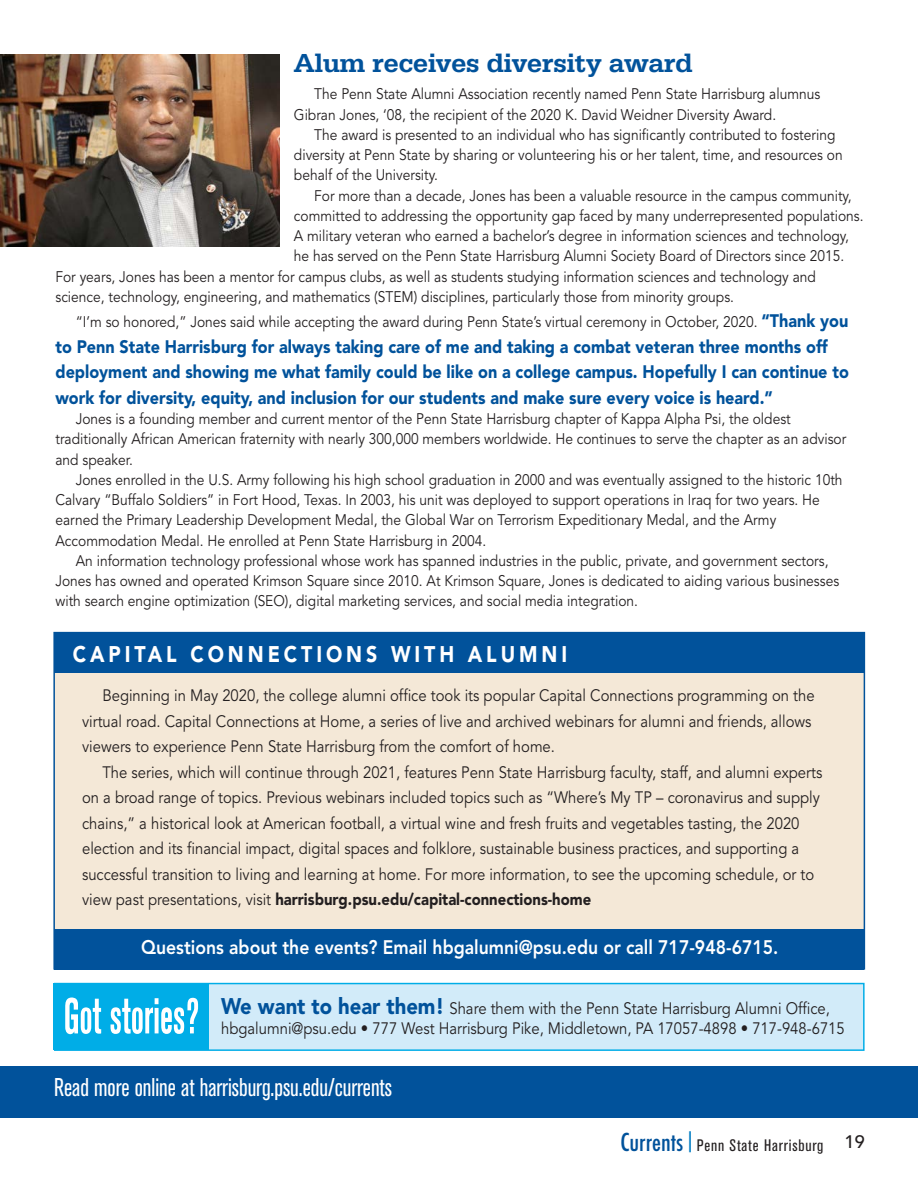
<style>
.page{position:relative;width:918px;height:1188px;background:#fff}
.page>*{position:absolute;margin:0;border:0;box-sizing:border-box;transform-origin:0 0}
.d2{font:500 27px "Serifa";color:#01529b}
.d2-2{font:condensed 25.5px "Akzidenz Grotesk BE";color:#fff;scale:.9 1}
.d2-3{font:900 22.5px "Avenir";letter-spacing:.2em;color:#fff;scale:.87 1}
.d2-4{font:800 19.5px "Avenir";color:#fff;scale:.9 1}
.d2-5{font:900 18px/25.5px "Avenir";color:#01529b;scale:.9 1}
.t1{font:500 18px "Avenir";color:#231f20}
.d2-6{font:16.5px/25.5px "Avenir";color:#231f20;scale:.9 1}
.t2{font:condensed 16.5px "Akzidenz Grotesk BE";letter-spacing:.05em;color:#231f20}
.d2-7{font:15.3px/20.2px "Avenir";color:#231f20;scale:.9 1}
.s1{font-weight:900;font-size:18px;color:#01529b}
.s2{font-weight:900}
.s3{font-weight:900;font-size:22.5px;color:#01529b}
.s4{font-family:"Futura";font-weight:500;font-size:24px;color:#01529b}
</style>
<div class="page">
<div style="left:54px;top:983px;width:811px;height:68px;background:#d2ebf9;border:1px solid #00ade7"></div>
<div style="left:53px;top:983px;width:156px;height:66px;background:#00ade7"></div>
<svg style="left:65px;top:998px;width:133px;height:36px"></svg>
<div style="left:53px;top:632px;width:812px;height:338px;background:#f4e8d7;border:2px solid #01529b"></div>
<div style="left:54px;top:632px;width:810px;height:40px;background:#01529b"></div>
<div style="left:54px;top:929px;width:810px;height:41px;background:#01529b"></div>
<div style="left:0;top:1066px;width:918px;height:51px;background:#01529b"></div>
<img style="left:0;top:54px;width:279px;height:192px">
<p class="d2" style="left:294px;top:48px;width:400px">Alum receives diversity award</p>
<p class="d2-7" style="left:294px;top:84px;width:586px;text-indent:20px">The Penn State Alumni Association recently named Penn State Harrisburg alumnus<br>Gibran Jones, ‘08, the recipient of the 2020 K. David Weidner Diversity Award.</p>
<p class="d2-7" style="left:294px;top:125px;width:611px;text-indent:20px">The award is presented to an individual who has significantly contributed to fostering diversity at Penn State by sharing or volunteering his or her talent, time, and resources on behalf of the University.</p>
<p class="d2-7" style="left:314px;top:186px;width:599px">For more than a decade, Jones has been a valuable resource in the campus community,</p>
<p class="d2-7" style="left:294px;top:206px;width:634px">committed to addressing the opportunity gap faced by many underrepresented populations.</p>
<p class="d2-7" style="left:294px;top:226px;width:618px">A military veteran who earned a bachelor’s degree in information sciences and technology,</p>
<p class="d2-7" style="left:294px;top:246px;width:613px">he has served on the Penn State Harrisburg Alumni Society Board of Directors since 2015.</p>
<p class="d2-7" style="left:55px;top:267px;width:847px">For years, Jones has been a mentor for campus clubs, as well as students studying information sciences and technology and</p>
<p class="d2-7" style="left:55px;top:287px;width:755px">science, technology, engineering, and mathematics (STEM) disciplines, particularly those from minority groups.</p>
<p class="d2-7" style="left:76px;top:313px;width:860px">“I’m so honored,” Jones said while accepting the award during Penn State’s virtual ceremony in October, 2020. <span class="s1">“Thank you</span></p>
<p class="d2-5" style="left:55px;top:334px;width:883px">to Penn State Harrisburg for always taking care of me and taking a combat veteran three months off deployment and showing me what family could be like on a college campus. Hopefully I can continue to work for diversity, equity, and inclusion for our students and make sure every voice is heard.”</p>
<p class="d2-7" style="left:55px;top:409px;width:880px;text-indent:20px">Jones is a founding member and current mentor of the Penn State Harrisburg chapter of Kappa Alpha Psi, the oldest traditionally African American fraternity with nearly 300,000 members worldwide. He continues to serve the chapter as an advisor and speaker.</p>
<p class="d2-7" style="left:55px;top:470px;width:876px;text-indent:20px">Jones enrolled in the U.S. Army following his high school graduation in 2000 and was eventually assigned to the historic 10th Calvary “Buffalo Soldiers” in Fort Hood, Texas. In 2003, his unit was deployed to support operations in Iraq for two years. He earned the Primary Leadership Development Medal, the Global War on Terrorism Expeditionary Medal, and the Army Accommodation Medal. He enrolled at Penn State Harrisburg in 2004.</p>
<p class="d2-7" style="left:55px;top:551px;width:872px;text-indent:20px">An information technology professional whose work has spanned industries in the public, private, and government sectors,<br>Jones has owned and operated Krimson Square since 2010. At Krimson Square, Jones is dedicated to aiding various businesses with search engine optimization (SEO), digital marketing services, and social media integration.</p>
<p class="d2-3" style="left:73px;top:640px;width:570px">CAPITAL CONNECTIONS WITH ALUMNI</p>
<p class="d2-6" style="left:82px;top:684px;width:816px;text-indent:20px">Beginning in May 2020, the college alumni office took its popular Capital Connections programming on the virtual road. Capital Connections at Home, a series of live and archived webinars for alumni and friends, allows viewers to experience Penn State Harrisburg from the comfort of home.</p>
<p class="d2-6" style="left:82px;top:760px;width:824px;text-indent:20px">The series, which will continue through 2021, features Penn State Harrisburg faculty, staff, and alumni experts on a broad range of topics. Previous webinars included topics such as “Where’s My TP – coronavirus and supply chains,” a historical look at American football, a virtual wine and fresh fruits and vegetables tasting, the 2020 election and its financial impact, digital spaces and folklore, sustainable business practices, and supporting a successful transition to living and learning at home. For more information, to see the upcoming schedule, or to view past presentations, visit <span class="s2">harrisburg.psu.edu/capital-connections-home</span></p>
<p class="d2-4" style="left:141px;top:936px;width:710px">Questions about the events? Email hbgalumni@psu.edu or call 717-948-6715.</p>
<p class="d2-6" style="left:221px;top:999px;width:694px;line-height:19.8px"><span class="s3">We want to hear them!</span> Share them with the Penn State Harrisburg Alumni Office, hbgalumni@psu.edu • 777 West Harrisburg Pike, Middletown, PA 17057-4898 • 717-948-6715</p>
<p class="d2-2" style="left:54px;top:1074px;width:377px">Read more online at harrisburg.psu.edu/currents</p>
<p class="t2" style="left:620px;top:1136px;width:205px"><span class="s4">Currents</span> <sup>|</sup> Penn State Harrisburg</p>
<p class="t1" style="left:845px;top:1132px;width:22px">19</p>
</div>
